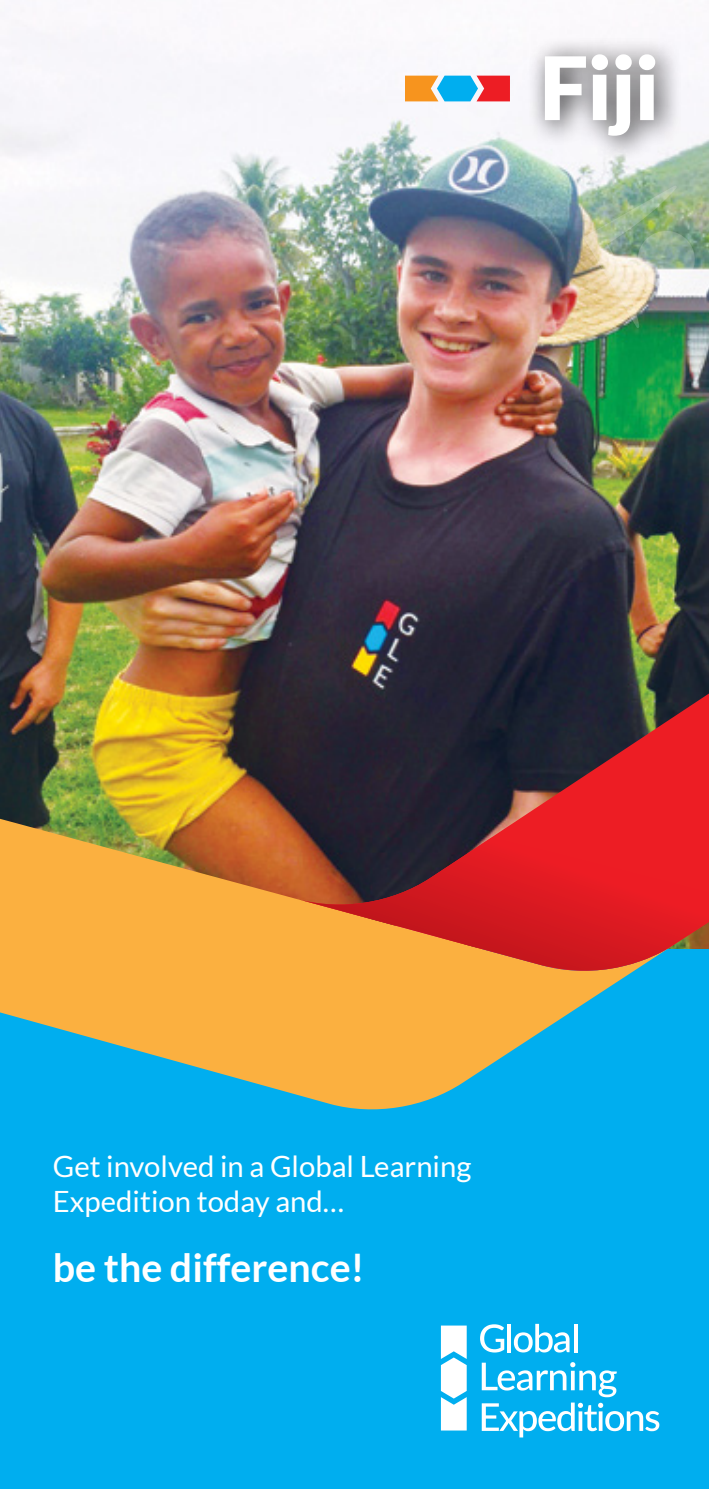
<style>
.page{position:relative;width:709px;height:1489px;background:#fff}
.page>*{position:absolute;margin:0;border:0;box-sizing:border-box;transform-origin:0 0}
.t1{font:900 87.5px "Lato";color:#fff}
.t2{font:700 39.25px "Lato";color:#fff}
.t3{font:29.25px/35.2px "Lato";color:#fff}
</style>
<div class="page">
<div style="left:0;top:840px;width:709px;height:648px;background:#00aeef"></div>
<img style="left:0;top:25px;width:709px;height:645px">
<svg style="left:441px;top:1325px;width:25px;height:105px;background:#dff5fd"></svg>
<svg style="left:480px;top:1324px;width:24px;height:28px"></svg>
<hr style="left:507px;top:1323px;width:4px;height:28px;background:#fff">
<svg style="left:514px;top:1323px;width:55px;height:29px"></svg>
<hr style="left:574px;top:1323px;width:3px;height:28px;background:#fff">
<svg style="left:482px;top:1362px;width:177px;height:75px"></svg>
<img style="left:0;top:627px;width:674px;height:483px">
<svg style="left:297px;top:670px;width:412px;height:307px;background:#562830"></svg>
<svg style="left:297px;top:837px;width:412px;height:135px;background:#c33d2d"></svg>
<img style="left:583px;top:185px;width:115px;height:143px">
<div style="left:527px;top:37px;width:156px;height:125px;background:#000;opacity:.75"></div>
<svg style="left:397px;top:28px;width:143px;height:114px"></svg>
<h1 class="t1" style="left:539px;top:37px;width:121px">Fiji</h1>
<p class="t3" style="left:53px;top:1148px;width:420px">Get involved in a Global Learning<br>Expedition today and…</p>
<h2 class="t2" style="left:53px;top:1245px;width:313px">be the difference!</h2>
</div>
